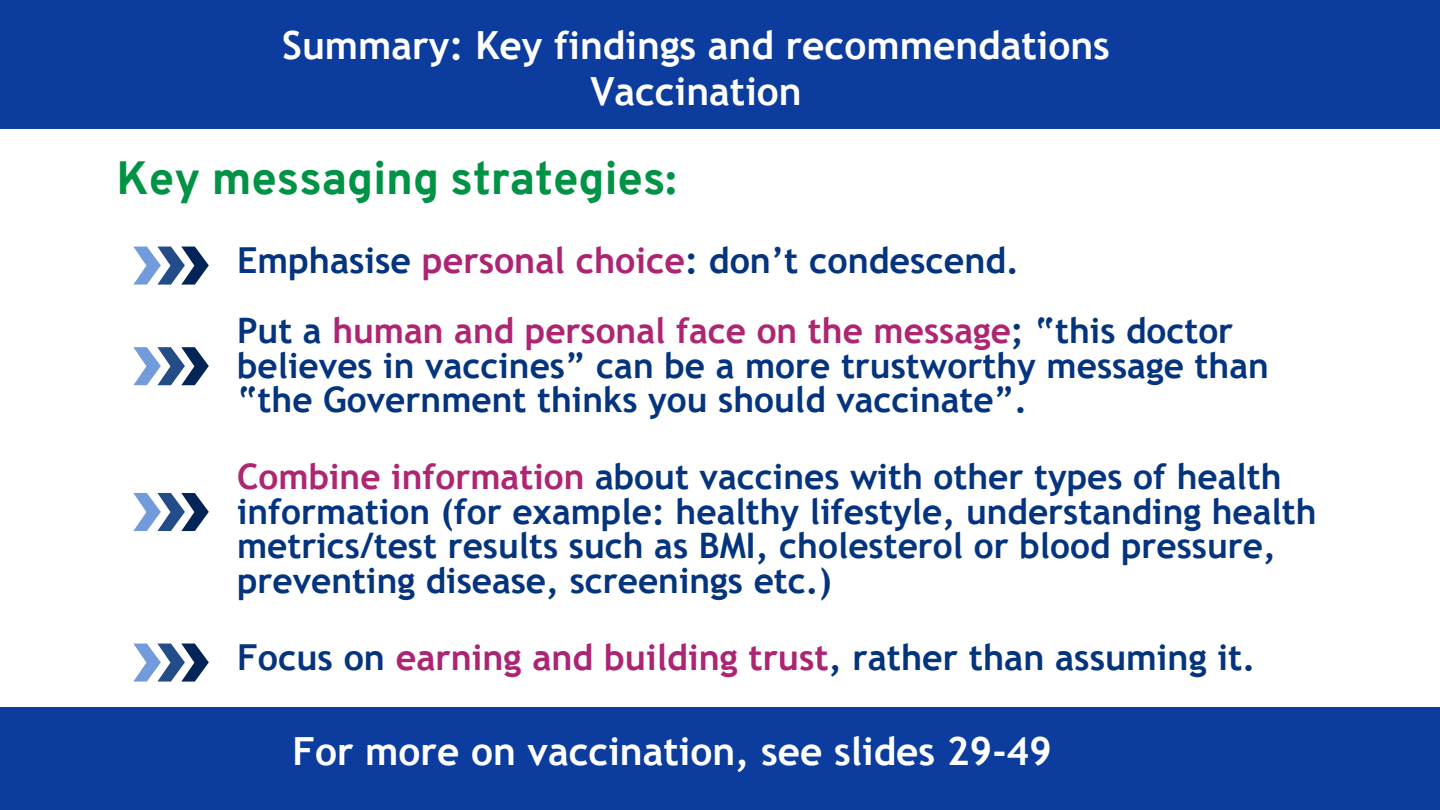
<style>
.page{position:relative;width:1440px;height:810px;background:#fff}
.page>*{position:absolute;margin:0;border:0;box-sizing:border-box;transform-origin:0 0}
.t1{font:800 45.5px "Overpass";color:#009245}
.t2{font:700 38.8px "Trebuchet MS";color:#fff}
.t3{font:700 35.8px "Trebuchet MS";color:#05347e}
.t4{font:700 35.2px/34.5px "Trebuchet MS";color:#05347e}
.s1{color:#ad2473}
.s2{color:#ae2572}
</style>
<div class="page">
<div style="left:0;top:0;width:1440px;height:129px;background:#0b3c9e"></div>
<svg style="left:133px;top:247px;width:76px;height:38px"></svg>
<svg style="left:133px;top:347px;width:76px;height:38px"></svg>
<svg style="left:133px;top:493px;width:76px;height:38px"></svg>
<svg style="left:133px;top:644px;width:76px;height:38px"></svg>
<div style="left:0;top:708px;width:1440px;height:102px;background:#0b3c9e"></div>
<p class="t2" style="left:282px;top:23px;width:829px">Summary: Key findings and recommendations</p>
<p class="t2" style="left:590px;top:69px;width:213px">Vaccination</p>
<h1 class="t1" style="left:117px;top:160px;width:561px">Key messaging strategies:</h1>
<p class="t3" style="left:237px;top:240px;width:784px">Emphasise <span class="s1">personal choice</span>: don’t condescend.</p>
<p class="t4" style="left:237px;top:314px;width:1033px">Put a <span class="s2">human and personal face on the message</span>; “this doctor believes in vaccines” can be a more trustworthy message than “the Government thinks you should vaccinate”.</p>
<p class="t4" style="left:237px;top:459px;width:1081px"><span class="s2">Combine information</span> about vaccines with other types of health information (for example: healthy lifestyle, understanding health metrics/test results such as BMI, cholesterol or blood pressure, preventing disease, screenings etc.)</p>
<p class="t3" style="left:237px;top:637px;width:1020px">Focus on <span class="s1">earning and building trust</span>, rather than assuming it.</p>
<p class="t2" style="left:293px;top:728px;width:761px">For more on vaccination, see slides 29-49</p>
</div>
